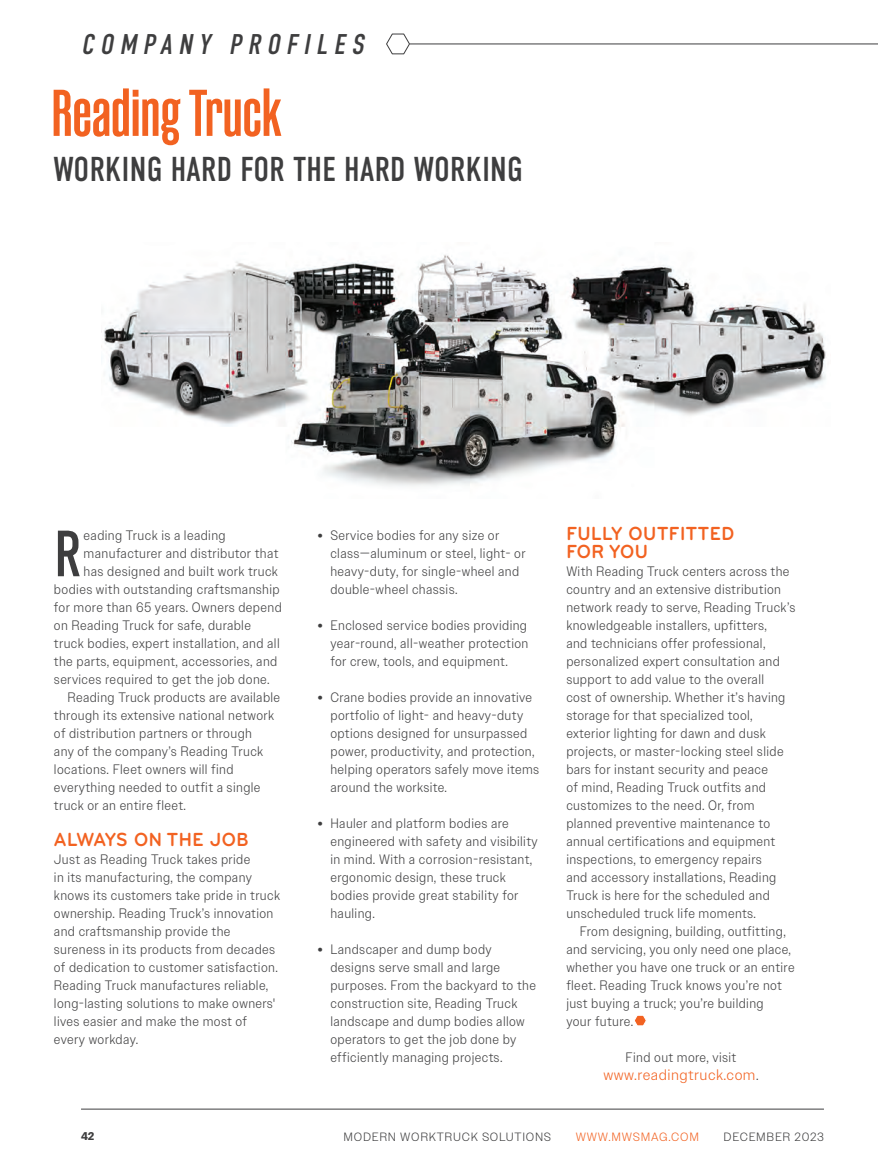
<style>
.page{position:relative;width:878px;height:1175px;background:#fff}
.page>*{position:absolute;margin:0;border:0;box-sizing:border-box;transform-origin:0 0}
.t1{font:65.85px "Magno Sans Variable Roman";color:#f26221}
.t2{font:65.1px "DIN Condensed";color:#3e3e3f;scale:.93 1}
.t3{font:34.5px "DIN Condensed";letter-spacing:.01em;color:#3e3e3f}
.t4{font:italic 28.5px "DIN Condensed";color:#3e3e3f}
.t5{font:700 19.65px/18px "Bryant";letter-spacing:.03em;color:#f26221;scale:.93 1}
.t6{font:300 15.15px "Owners Text";letter-spacing:.03em;color:#f26221}
.t7{font:300 13.65px/18px "Owners Text";letter-spacing:.03em;color:#3e3e3f;scale:.93 1}
.t8{font:300 12px "Owners Text";letter-spacing:.06em;color:#3e3e3f}
.t9{font:300 12px "Owners Text";letter-spacing:.06em;color:#f26221}
.t10{font:700 11.25px "Owners Text";color:#3e3e3f;scale:.9 1}
.s1{font-family:"Calibri";font-size:13.95px}
.s2{font-size:13.65px;color:#3e3e3f}
</style>
<div class="page">
<img style="left:101px;top:255px;width:725px;height:231px">
<hr style="left:81px;top:1108px;width:743px;height:1px;background:#3e3e3f">
<hr style="left:409px;top:44px;width:469px;height:1px;background:#3e3e3f">
<svg style="left:386px;top:34px;width:24px;height:20px"></svg>
<svg style="left:635px;top:1015px;width:11px;height:11px"></svg>
<h3 class="t4" style="left:81px;top:29px;width:290px">COMPANY PROFILES</h3>
<h1 class="t1" style="left:51px;top:75px;width:232px">Reading Truck</h1>
<h3 class="t3" style="left:53px;top:149px;width:471px">WORKING HARD FOR THE HARD WORKING</h3>
<h2 class="t2" style="left:54px;top:517px;width:30px">R</h2>
<p class="t7" style="left:84px;top:526px;width:154px">eading Truck is a leading</p>
<p class="t7" style="left:84px;top:544px;width:211px">manufacturer and distributor that</p>
<p class="t7" style="left:84px;top:562px;width:210px">has designed and built work truck</p>
<p class="t7" style="left:54px;top:580px;width:244px">bodies with outstanding craftsmanship</p>
<p class="t7" style="left:54px;top:598px;width:246px">for more than 65 years. Owners depend</p>
<p class="t7" style="left:54px;top:616px;width:213px">on Reading Truck for safe, durable</p>
<p class="t7" style="left:54px;top:634px;width:244px">truck bodies, expert installation, and all</p>
<p class="t7" style="left:54px;top:652px;width:242px">the parts, equipment, accessories, and</p>
<p class="t7" style="left:54px;top:670px;width:233px">services required to get the job done.</p>
<p class="t7" style="left:67px;top:688px;width:230px">Reading Truck products are available</p>
<p class="t7" style="left:54px;top:706px;width:238px">through its extensive national network</p>
<p class="t7" style="left:54px;top:724px;width:214px">of distribution partners or through</p>
<p class="t7" style="left:54px;top:742px;width:226px">any of the company’s Reading Truck</p>
<p class="t7" style="left:54px;top:760px;width:195px">locations. Fleet owners will find</p>
<p class="t7" style="left:54px;top:778px;width:224px">everything needed to outfit a single</p>
<p class="t7" style="left:54px;top:796px;width:143px">truck or an entire fleet.</p>
<h3 class="t5" style="left:54px;top:831px;width:211px">ALWAYS ON THE JOB</h3>
<p class="t7" style="left:54px;top:850px;width:245px">Just as Reading Truck takes pride<br>in its manufacturing, the company knows its customers take pride in truck ownership. Reading Truck’s innovation and craftsmanship provide the sureness in its products from decades of dedication to customer satisfaction.<br>Reading Truck manufactures reliable, long-lasting solutions to make owners' lives easier and make the most of every workday.</p>
<p class="t7" style="left:330px;top:526px;width:211px;text-indent:-14px"><span class="s1">•</span> Service bodies for any size or class—aluminum or steel, light- or heavy-duty, for single-wheel and double-wheel chassis.</p>
<p class="t7" style="left:330px;top:616px;width:214px;text-align:justify;text-indent:-14px"><span class="s1">•</span> Enclosed service bodies providing year-round, all-weather protection for crew, tools, and equipment.</p>
<p class="t7" style="left:330px;top:688px;width:226px;text-indent:-14px"><span class="s1">•</span> Crane bodies provide an innovative portfolio of light- and heavy-duty options designed for unsurpassed power, productivity, and protection, helping operators safely move items around the worksite.</p>
<p class="t7" style="left:330px;top:814px;width:224px;text-indent:-14px"><span class="s1">•</span> Hauler and platform bodies are engineered with safety and visibility in mind. With a corrosion-resistant, ergonomic design, these truck bodies provide great stability for hauling.</p>
<p class="t7" style="left:330px;top:940px;width:222px;text-indent:-14px"><span class="s1">•</span> Landscaper and dump body designs serve small and large purposes. From the backyard to the construction site, Reading Truck landscape and dump bodies allow operators to get the job done by efficiently managing projects.</p>
<h3 class="t5" style="left:566px;top:525px;width:182px">FULLY OUTFITTED<br>FOR YOU</h3>
<p class="t7" style="left:566px;top:562px;width:248px">With Reading Truck centers across the country and an extensive distribution network ready to serve, Reading Truck’s knowledgeable installers, upfitters,<br>and technicians offer professional, personalized expert consultation and support to add value to the overall<br>cost of ownership. Whether it’s having storage for that specialized tool, exterior lighting for dawn and dusk projects, or master-locking steel slide bars for instant security and peace<br>of mind, Reading Truck outfits and customizes to the need. Or, from planned preventive maintenance to annual certifications and equipment inspections, to emergency repairs<br>and accessory installations, Reading Truck is here for the scheduled and unscheduled truck life moments.</p>
<p class="t7" style="left:566px;top:922px;width:247px;text-indent:14px">From designing, building, outfitting, and servicing, you only need one place, whether you have one truck or an entire fleet. Reading Truck knows you’re not just buying a truck; you’re building<br>your future.</p>
<p class="t7" style="left:625px;top:1048px;width:121px">Find out more, visit</p>
<p class="t6" style="left:603px;top:1066px;width:156px">www.readingtruck.com<span class="s2">.</span></p>
<p class="t10" style="left:81px;top:1129px;width:16px">42</p>
<p class="t8" style="left:343px;top:1129px;width:209px">MODERN WORKTRUCK SOLUTIONS</p>
<p class="t9" style="left:575px;top:1129px;width:125px">WWW.MWSMAG.COM</p>
<p class="t8" style="left:723px;top:1129px;width:102px">DECEMBER 2023</p>
</div>
